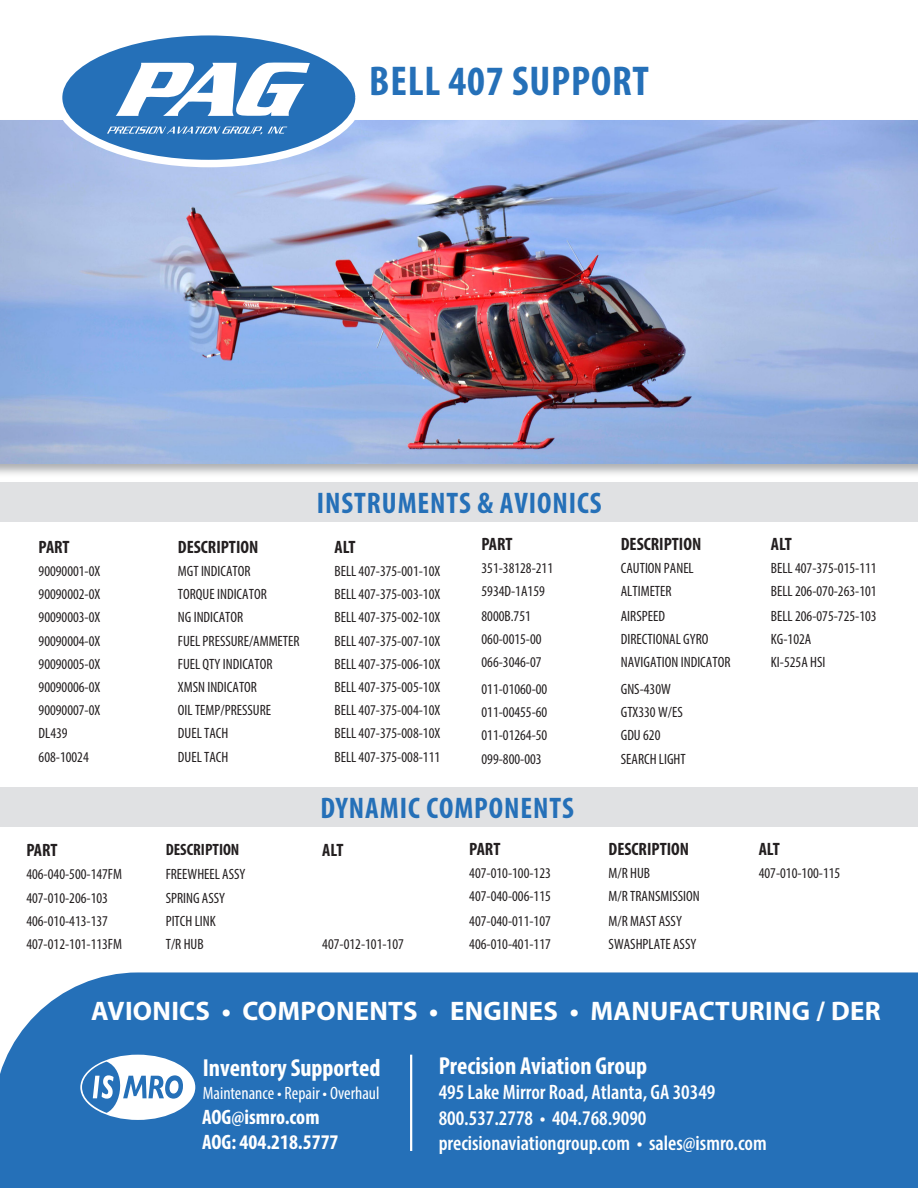
<style>
.page{position:relative;width:918px;height:1188px;background:#fff}
.page>*{position:absolute;margin:0;border:0;box-sizing:border-box;transform-origin:0 0}
.t1{font:700 condensed 41.85px "Myriad Pro";letter-spacing:.02em;color:#2570b8}
.t2{font:700 condensed 29.85px "Myriad Pro";letter-spacing:.03em;color:#2570b8}
.t3{font:700 26.85px "Myriad Pro";letter-spacing:.01em;color:#fff}
.t4{font:700 condensed 24.6px "Myriad Pro";color:#fff}
.t5{font:600 condensed 20.85px "Myriad Pro";color:#fff}
.t6{font:700 condensed 20.85px "Myriad Pro";color:#fff}
.t7{font:700 condensed 18px "Myriad Pro";color:#231f20}
.t8{font:condensed 18px "Myriad Pro";color:#fff}
.t9{font:700 condensed 16.5px "Myriad Pro";color:#231f20}
.t10{font:condensed 15px "Myriad Pro";color:#231f20}
</style>
<div class="page">
<div style="left:0;top:119px;width:918px;height:359px;background:#939598;opacity:.75"></div>
<img style="left:0;top:121px;width:918px;height:342px">
<div style="left:0;top:482px;width:918px;height:40px;background:#e0e1e3"></div>
<div style="left:0;top:787px;width:918px;height:40px;background:#e0e1e3"></div>
<svg style="left:55px;top:28px;width:308px;height:139px;fill:#2570b8"></svg>
<svg style="left:107px;top:127px;width:180px;height:7px"></svg>
<svg style="left:116px;top:62px;width:194px;height:54px"></svg>
<div style="left:0;top:972px;width:918px;height:216px;background:#2570b8"></div>
<hr style="left:410px;top:1055px;width:2px;height:96px;background:#fff">
<div style="left:80px;top:1055px;width:115px;height:65px;background:#fff;border-radius:50%"></div>
<svg style="left:82px;top:1062px;width:101px;height:51px"></svg>
<p class="t1" style="left:369px;top:55px;width:281px">BELL 407 SUPPORT</p>
<p class="t2" style="left:317px;top:484px;width:286px">INSTRUMENTS &amp; AVIONICS</p>
<p class="t7" style="left:482px;top:533px;width:33px">PART</p>
<p class="t7" style="left:621px;top:533px;width:82px">DESCRIPTION</p>
<p class="t7" style="left:771px;top:533px;width:23px">ALT</p>
<p class="t10" style="left:482px;top:559px;width:73px">351-38128-211</p>
<p class="t10" style="left:621px;top:559px;width:74px">CAUTION PANEL</p>
<p class="t10" style="left:771px;top:559px;width:107px">BELL 407-375-015-111</p>
<p class="t10" style="left:482px;top:582px;width:65px">5934D-1A159</p>
<p class="t10" style="left:621px;top:582px;width:52px">ALTIMETER</p>
<p class="t10" style="left:771px;top:582px;width:107px">BELL 206-070-263-101</p>
<p class="t10" style="left:482px;top:607px;width:51px">8000B.751</p>
<p class="t10" style="left:621px;top:607px;width:46px">AIRSPEED</p>
<p class="t10" style="left:771px;top:607px;width:107px">BELL 206-075-725-103</p>
<p class="t10" style="left:482px;top:630px;width:62px">060-0015-00</p>
<p class="t10" style="left:621px;top:630px;width:89px">DIRECTIONAL GYRO</p>
<p class="t10" style="left:771px;top:630px;width:42px">KG-102A</p>
<p class="t10" style="left:482px;top:653px;width:62px">066-3046-07</p>
<p class="t10" style="left:621px;top:653px;width:111px">NAVIGATION INDICATOR</p>
<p class="t10" style="left:771px;top:653px;width:56px">KI-525A HSI</p>
<p class="t10" style="left:482px;top:680px;width:67px">011-01060-00</p>
<p class="t10" style="left:621px;top:680px;width:52px">GNS-430W</p>
<p class="t10" style="left:482px;top:703px;width:67px">011-00455-60</p>
<p class="t10" style="left:621px;top:703px;width:63px">GTX330 W/ES</p>
<p class="t10" style="left:482px;top:726px;width:67px">011-01264-50</p>
<p class="t10" style="left:621px;top:726px;width:41px">GDU 620</p>
<p class="t10" style="left:482px;top:750px;width:62px">099-800-003</p>
<p class="t10" style="left:621px;top:750px;width:66px">SEARCH LIGHT</p>
<p class="t2" style="left:320px;top:790px;width:255px">DYNAMIC COMPONENTS</p>
<p class="t7" style="left:39px;top:536px;width:33px">PART</p>
<p class="t7" style="left:178px;top:536px;width:82px">DESCRIPTION</p>
<p class="t7" style="left:334px;top:536px;width:23px">ALT</p>
<p class="t10" style="left:39px;top:562px;width:63px">90090001-0X</p>
<p class="t10" style="left:178px;top:562px;width:74px">MGT INDICATOR</p>
<p class="t10" style="left:334px;top:562px;width:107px">BELL 407-375-001-10X</p>
<p class="t10" style="left:39px;top:585px;width:63px">90090002-0X</p>
<p class="t10" style="left:178px;top:585px;width:90px">TORQUE INDICATOR</p>
<p class="t10" style="left:334px;top:585px;width:107px">BELL 407-375-003-10X</p>
<p class="t10" style="left:39px;top:608px;width:63px">90090003-0X</p>
<p class="t10" style="left:178px;top:608px;width:67px">NG INDICATOR</p>
<p class="t10" style="left:334px;top:608px;width:107px">BELL 407-375-002-10X</p>
<p class="t10" style="left:39px;top:632px;width:63px">90090004-0X</p>
<p class="t10" style="left:178px;top:632px;width:123px">FUEL PRESSURE/AMMETER</p>
<p class="t10" style="left:334px;top:632px;width:107px">BELL 407-375-007-10X</p>
<p class="t10" style="left:39px;top:655px;width:63px">90090005-0X</p>
<p class="t10" style="left:178px;top:655px;width:96px">FUEL QTY INDICATOR</p>
<p class="t10" style="left:334px;top:655px;width:107px">BELL 407-375-006-10X</p>
<p class="t10" style="left:39px;top:678px;width:63px">90090006-0X</p>
<p class="t10" style="left:178px;top:678px;width:81px">XMSN INDICATOR</p>
<p class="t10" style="left:334px;top:678px;width:107px">BELL 407-375-005-10X</p>
<p class="t10" style="left:39px;top:701px;width:63px">90090007-0X</p>
<p class="t10" style="left:178px;top:701px;width:95px">OIL TEMP/PRESSURE</p>
<p class="t10" style="left:334px;top:701px;width:107px">BELL 407-375-004-10X</p>
<p class="t10" style="left:39px;top:724px;width:31px">DL439</p>
<p class="t10" style="left:178px;top:724px;width:52px">DUEL TACH</p>
<p class="t10" style="left:334px;top:724px;width:107px">BELL 407-375-008-10X</p>
<p class="t10" style="left:39px;top:748px;width:52px">608-10024</p>
<p class="t10" style="left:178px;top:748px;width:52px">DUEL TACH</p>
<p class="t10" style="left:334px;top:748px;width:107px">BELL 407-375-008-111</p>
<p class="t7" style="left:26px;top:839px;width:33px">PART</p>
<p class="t9" style="left:166px;top:839px;width:75px">DESCRIPTION</p>
<p class="t7" style="left:322px;top:839px;width:23px">ALT</p>
<p class="t10" style="left:26px;top:865px;width:97px">406-040-500-147FM</p>
<p class="t10" style="left:166px;top:865px;width:81px">FREEWHEEL ASSY</p>
<p class="t10" style="left:26px;top:889px;width:83px">407-010-206-103</p>
<p class="t10" style="left:166px;top:889px;width:61px">SPRING ASSY</p>
<p class="t10" style="left:26px;top:912px;width:83px">406-010-413-137</p>
<p class="t10" style="left:166px;top:912px;width:52px">PITCH LINK</p>
<p class="t10" style="left:26px;top:935px;width:97px">407-012-101-113FM</p>
<p class="t10" style="left:166px;top:935px;width:39px">T/R HUB</p>
<p class="t10" style="left:322px;top:935px;width:83px">407-012-101-107</p>
<p class="t7" style="left:469px;top:837px;width:33px">PART</p>
<p class="t7" style="left:609px;top:837px;width:82px">DESCRIPTION</p>
<p class="t7" style="left:759px;top:837px;width:23px">ALT</p>
<p class="t10" style="left:469px;top:864px;width:83px">407-010-100-123</p>
<p class="t10" style="left:609px;top:864px;width:43px">M/R HUB</p>
<p class="t10" style="left:759px;top:864px;width:83px">407-010-100-115</p>
<p class="t10" style="left:469px;top:887px;width:83px">407-040-006-115</p>
<p class="t10" style="left:609px;top:887px;width:93px">M/R TRANSMISSION</p>
<p class="t10" style="left:469px;top:912px;width:83px">407-040-011-107</p>
<p class="t10" style="left:609px;top:912px;width:75px">M/R MAST ASSY</p>
<p class="t10" style="left:469px;top:935px;width:83px">406-010-401-117</p>
<p class="t10" style="left:609px;top:935px;width:89px">SWASHPLATE ASSY</p>
<p class="t3" style="left:91px;top:993px;width:791px">AVIONICS • COMPONENTS • ENGINES • MANUFACTURING / DER</p>
<p class="t4" style="left:439px;top:1050px;width:210px">Precision Aviation Group</p>
<p class="t5" style="left:439px;top:1079px;width:278px">495 Lake Mirror Road, Atlanta, GA 30349</p>
<p class="t5" style="left:439px;top:1105px;width:209px">800.537.2778 • 404.768.9090</p>
<p class="t5" style="left:439px;top:1130px;width:330px">precisionaviationgroup.com • sales@ismro.com</p>
<p class="t4" style="left:203px;top:1053px;width:179px">Inventory Supported</p>
<p class="t8" style="left:203px;top:1082px;width:178px">Maintenance • Repair • Overhaul</p>
<p class="t6" style="left:202px;top:1104px;width:119px">AOG@ismro.com</p>
<p class="t6" style="left:202px;top:1129px;width:138px">AOG: 404.218.5777</p>
</div>
